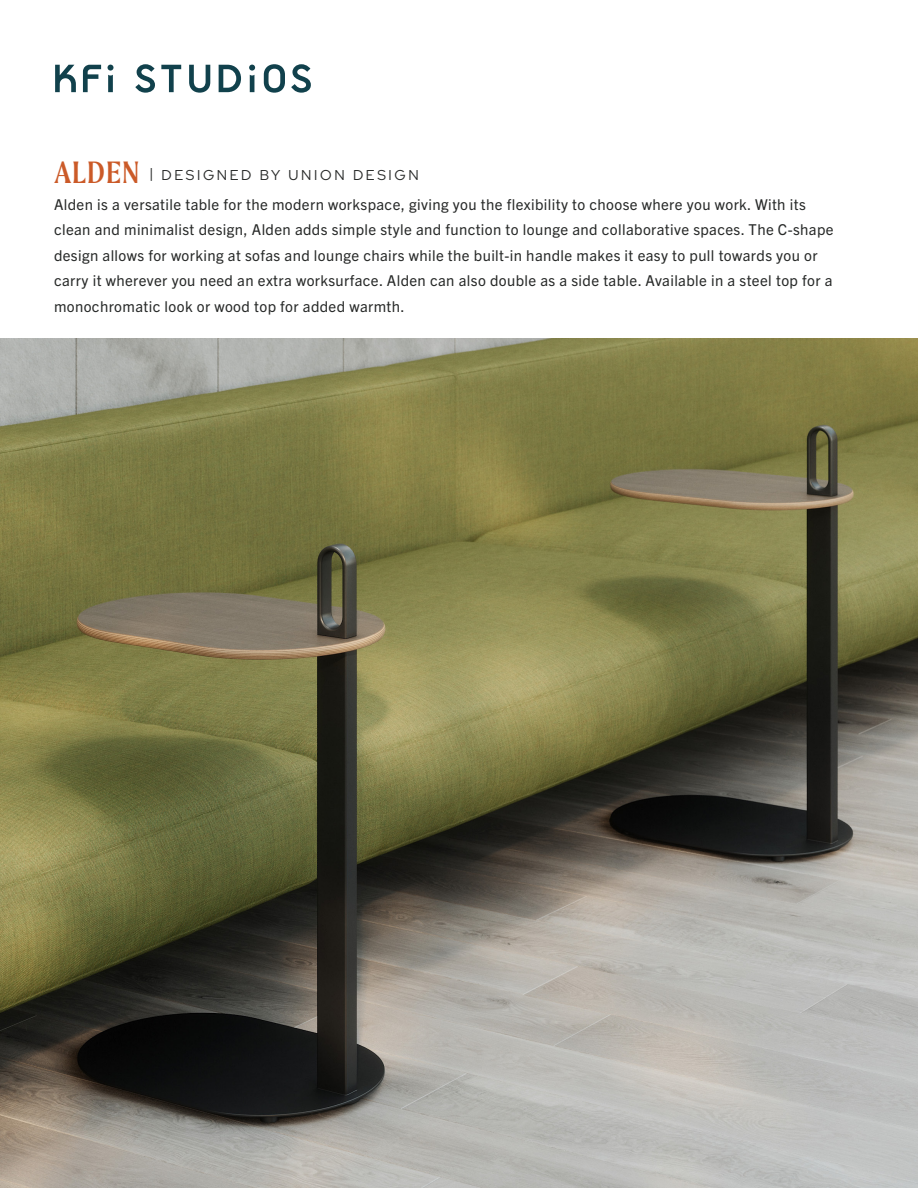
<style>
.page{position:relative;width:918px;height:1188px;background:#fff}
.page>*{position:absolute;margin:0;border:0;box-sizing:border-box;transform-origin:0 0}
.t1{font:33px "Moret";letter-spacing:.025em;color:#cb5a28}
.t2{font:15px/25.5px "Trade Gothic Next LT Pro";letter-spacing:.025em;color:#272928}
.t3{font:300 14.25px "Red Hat Display";letter-spacing:.185em;color:#272928}
</style>
<div class="page">
<svg style="left:135px;top:64px;width:20px;height:29px"></svg>
<svg style="left:161px;top:65px;width:20px;height:27px"></svg>
<svg style="left:189px;top:65px;width:21px;height:28px"></svg>
<svg style="left:219px;top:65px;width:22px;height:27px"></svg>
<svg style="left:291px;top:64px;width:20px;height:29px"></svg>
<svg style="left:264px;top:64px;width:21px;height:29px"></svg>
<svg style="left:83px;top:65px;width:18px;height:27px"></svg>
<svg style="left:55px;top:65px;width:21px;height:27px"></svg>
<svg style="left:108px;top:65px;width:6px;height:27px"></svg>
<svg style="left:249px;top:65px;width:6px;height:27px"></svg>
<img style="left:0;top:338px;width:918px;height:850px">
<p class="t1" style="left:54px;top:153px;width:87px">ALDEN</p>
<p class="t3" style="left:149px;top:165px;width:271px">| DESIGNED BY UNION DESIGN</p>
<p class="t2" style="left:54px;top:191px;width:781px">Alden is a versatile table for the modern workspace, giving you the flexibility to choose where you work. With its clean and minimalist design, Alden adds simple style and function to lounge and collaborative spaces. The C-shape design allows for working at sofas and lounge chairs while the built-in handle makes it easy to pull towards you or carry it wherever you need an extra worksurface. Alden can also double as a side table. Available in a steel top for a monochromatic look or wood top for added warmth.</p>
</div>
